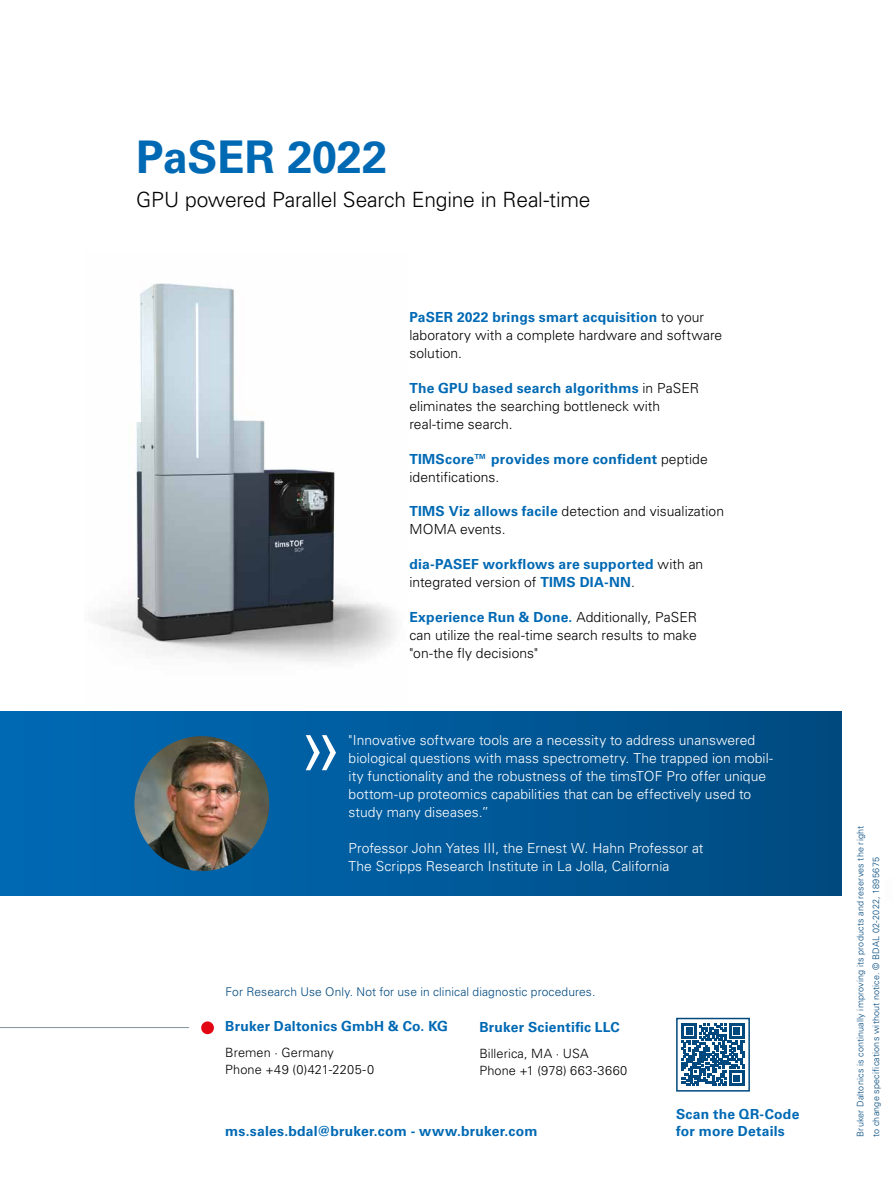
<style>
.page{position:relative;width:893px;height:1187px;background:#fff}
.page>*{position:absolute;margin:0;border:0;box-sizing:border-box;transform-origin:0 0}
.t1{font:300 90px "Univers LT Std";color:#fff}
.t2{font:700 45px "Univers LT Std";letter-spacing:-.005em;color:#0069b4}
.t3{font:300 21px "Univers LT Std";letter-spacing:-.01em;color:#000}
.t4{font:300 13.8px/18px "Univers LT Std";color:#fff}
.t5{font:300 13.8px/18px "Univers LT Std";color:#000}
.t6{font:700 13.8px/18px "Univers LT Std";letter-spacing:.015em;color:#0069b4}
.t7{font:300 12.75px/17px "Univers LT Std";letter-spacing:.01em;color:#000}
.t8{font:300 12px "Univers LT Std";letter-spacing:.01em;color:#00497f}
.t9{font:300 9px/15.8px "Univers LT Std";letter-spacing:.02em;color:#00497f}
.s1{font-weight:700;color:#0069b4}
.s2{font-weight:300;color:#000}
</style>
<div class="page">
<hr style="left:0;top:1027px;width:189px;height:1px;background:#83929b">
<div style="left:201px;top:1021px;width:13px;height:13px;background:#e30613;border-radius:50%"></div>
<svg style="left:682px;top:1023px;width:62px;height:62px"></svg>
<div style="left:676px;top:1017px;width:74px;height:74px;border:2px solid #00497f"></div>
<img style="left:97px;top:283px;width:297px;height:379px">
<div style="left:0;top:711px;width:842px;height:184px;background:linear-gradient(to right,#006bb6,#004b80)"></div>
<img style="left:134px;top:736px;width:135px;height:135px;border-radius:67px">
<h2 class="t2" style="left:136px;top:131px;width:252px">PaSER 2022</h2>
<h3 class="t3" style="left:136px;top:187px;width:456px">GPU powered Parallel Search Engine in Real-time</h3>
<p class="t5" style="left:409px;top:308px;width:314px"><span class="s1">PaSER 2022 brings smart acquisition</span> to your laboratory with a complete hardware and software solution.</p>
<p class="t5" style="left:409px;top:379px;width:291px"><span class="s1">The GPU based search algorithms</span> in PaSER eliminates the searching bottleneck with real-time search.</p>
<p class="t6" style="left:409px;top:450px;width:300px">TIMScore™ provides more confident <span class="s2">peptide identifications.</span></p>
<p class="t5" style="left:409px;top:502px;width:316px"><span class="s1">TIMS Viz allows facile</span> detection and visualization<br>MOMA events.</p>
<p class="t6" style="left:409px;top:555px;width:295px">dia-PASEF workflows are supported <span class="s2">with an integrated version of</span> TIMS DIA-NN<span class="s2">.</span></p>
<p class="t5" style="left:409px;top:607px;width:289px;text-align:justify"><span class="s1">Experience Run &amp; Done.</span> Additionally, PaSER can utilize the real-time search results to make "on-the fly decisions"</p>
<h1 class="t1" style="left:295px;top:690px;width:52px">»</h1>
<p class="t4" style="left:349px;top:731px;width:426px">"Innovative software tools are a necessity to address unanswered biological questions with mass spectrometry. The trapped ion mobil&shy;ity functionality and the robustness of the timsTOF Pro offer unique bottom-up proteomics capabilities that can be effectively used to study many diseases.”</p>
<p class="t4" style="left:349px;top:839px;width:356px">Professor John Yates III, the Ernest W. Hahn Professor at<br>The Scripps Research Institute in La Jolla, California</p>
<p class="t8" style="left:225px;top:984px;width:371px">For Research Use Only. Not for use in clinical diagnostic procedures.</p>
<p class="t6" style="left:225px;top:1017px;width:224px">Bruker Daltonics GmbH &amp; Co. KG</p>
<p class="t7" style="left:225px;top:1043px;width:150px">Bremen · Germany<br>Phone +49 (0)421-2205-0</p>
<p class="t6" style="left:479px;top:1018px;width:142px">Bruker Scientific LLC</p>
<p class="t7" style="left:479px;top:1044px;width:149px">Billerica, MA · USA<br>Phone +1 (978) 663-3660</p>
<p class="t6" style="left:225px;top:1121px;width:314px">ms.sales.bdal@bruker.com - www.bruker.com</p>
<p class="t6" style="left:676px;top:1105px;width:125px;line-height:16.6px">Scan the QR-Code for more Details</p>
<p class="t9" style="left:852px;top:1136px;width:312px;rotate:-90deg">Bruker Daltonics is continually improving its products and reserves the right to change specifications without notice. © BDAL 02-2022, 1895675</p>
</div>
